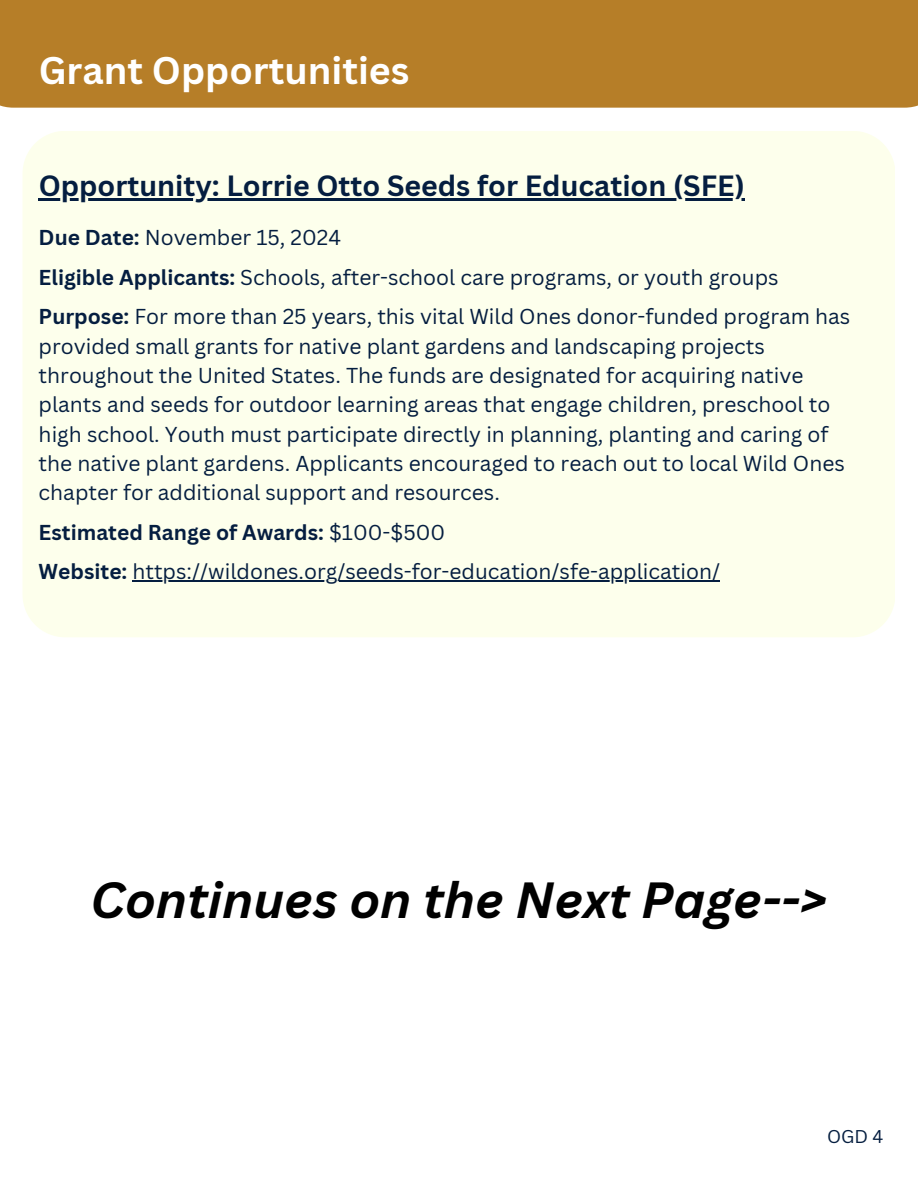
<style>
.page{position:relative;width:918px;height:1188px;background:#fff}
.page>*{position:absolute;margin:0;border:0;box-sizing:border-box;transform-origin:0 0}
.t1{font:italic 700 49.5px "Canva Sans";color:#000}
.t2{font:700 37.5px "Canva Sans";color:#fff}
.t3{font:700 28.5px "Canva Sans";color:#051e40}
.t4{font:21px/29.4px "Canva Sans";color:#051e40}
.t5{font:700 21px "Canva Sans";color:#051e40}
.t6{font:18px "Canva Sans";color:#051e40}
.s1{font-weight:700}
.s2{font-weight:400}
</style>
<div class="page">
<div style="left:0;top:0;width:918px;height:108px;background:#b67e28"></div>
<div style="left:23px;top:131px;width:872px;height:506px;background:#fdffec"></div>
<hr style="left:39px;top:198px;width:706px;height:2px;background:#051e40">
<hr style="left:132px;top:580px;width:588px;height:2px;background:#051e40">
<h2 class="t2" style="left:39px;top:44px;width:372px">Grant Opportunities</h2>
<h4 class="t3" style="left:39px;top:165px;width:708px">Opportunity: Lorrie Otto Seeds for Education (SFE)</h4>
<h4 class="t4" style="left:39px;top:223px;width:304px"><span class="s1">Due Date:</span> November 15, 2024</h4>
<h4 class="t4" style="left:39px;top:262px;width:742px"><span class="s1">Eligible Applicants:</span> Schools, after-school care programs, or youth groups</h4>
<h4 class="t4" style="left:39px;top:301px;width:813px"><span class="s1">Purpose:</span> For more than 25 years, this vital Wild Ones donor-funded program has provided small grants for native plant gardens and landscaping projects throughout the United States. The funds are designated for acquiring native plants and seeds for outdoor learning areas that engage children, preschool to high school. Youth must participate directly in planning, planting and caring of the native plant gardens. Applicants encouraged to reach out to local Wild Ones chapter for additional support and resources.</h4>
<h4 class="t5" style="left:39px;top:517px;width:408px">Estimated Range of Awards: <span class="s2">$100-$500</span></h4>
<h1 class="t4" style="left:39px;top:556px;width:683px"><span class="s1">Website:</span> https://wildones.org/seeds-for-education/sfe-application/</h1>
<h1 class="t1" style="left:90px;top:865px;width:738px">Continues on the Next Page--&gt;</h1>
<h3 class="t6" style="left:827px;top:1124px;width:58px">OGD 4</h3>
</div>
